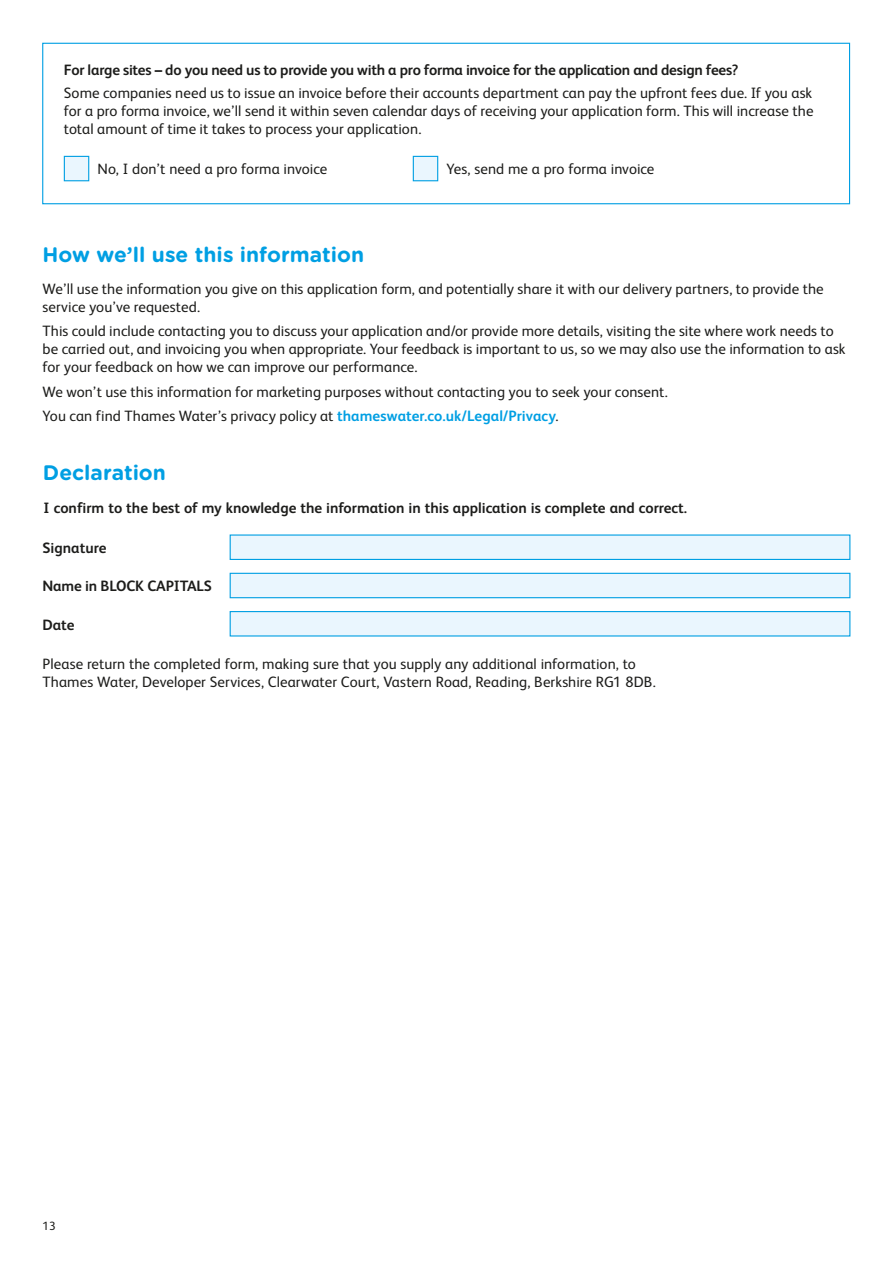
<style>
.page{position:relative;width:893px;height:1263px;background:#fff}
.page>*{position:absolute;margin:0;border:0;box-sizing:border-box;transform-origin:0 0}
.t1{font:700 21px "Gotham Rounded";color:#009fe3}
.t2{font:15px/18px "FS Albert";letter-spacing:.005em;color:#1d1d1b}
.t3{font:700 15px "FS Albert";letter-spacing:-.01em;color:#1d1d1b}
.t4{font:12px "FS Albert";color:#1d1d1b}
.s1{font-weight:700;color:#009fe3}
</style>
<div class="page">
<div style="left:42px;top:43px;width:808px;height:161px;border:1px solid #009fe3"></div>
<div style="left:230px;top:534px;width:620px;height:26px;background:#eaf6fe;border:1px solid #009fe3"></div>
<div style="left:230px;top:573px;width:620px;height:25px;background:#eaf6fe;border:1px solid #009fe3"></div>
<div style="left:230px;top:611px;width:620px;height:25px;background:#eaf6fe;border:1px solid #009fe3"></div>
<div style="left:64px;top:156px;width:25px;height:25px;background:#eaf6fe;border:1px solid #009fe3"></div>
<div style="left:413px;top:156px;width:25px;height:25px;background:#eaf6fe;border:1px solid #009fe3"></div>
<p class="t3" style="left:64px;top:60px;width:676px">For large sites – do you need us to provide you with a pro forma invoice for the application and design fees?</p>
<p class="t2" style="left:64px;top:83px;width:751px;text-align:justify">Some companies need us to issue an invoice before their accounts department can pay the upfront fees due. If you ask for a pro forma invoice, we’ll send it within seven calendar days of receiving your application form. This will increase the total amount of time it takes to process your application.</p>
<p class="t2" style="left:97px;top:159px;width:231px">No, I don’t need a pro forma invoice</p>
<p class="t2" style="left:446px;top:159px;width:210px">Yes, send me a pro forma invoice</p>
<h1 class="t1" style="left:43px;top:239px;width:323px">How we’ll use this information</h1>
<p class="t2" style="left:43px;top:279px;width:783px">We’ll use the information you give on this application form, and potentially share it with our delivery partners, to provide the service you’ve requested.</p>
<p class="t2" style="left:43px;top:321px;width:804px">This could include contacting you to discuss your application and/or provide more details, visiting the site where work needs to be carried out, and invoicing you when appropriate. Your feedback is important to us, so we may also use the information to ask for your feedback on how we can improve our performance.</p>
<p class="t2" style="left:43px;top:378px;width:627px;line-height:24.3px">We won’t use this information for marketing purposes without contacting you to seek your consent.<br>You can find Thames Water’s privacy policy at <span class="s1">thameswater.co.uk/Legal/Privacy</span>.</p>
<h1 class="t1" style="left:43px;top:457px;width:125px">Declaration</h1>
<p class="t3" style="left:44px;top:498px;width:645px">I confirm to the best of my knowledge the information in this application is complete and correct.</p>
<p class="t3" style="left:43px;top:538px;width:65px">Signature</p>
<p class="t3" style="left:43px;top:576px;width:171px">Name in BLOCK CAPITALS</p>
<p class="t3" style="left:43px;top:614px;width:34px">Date</p>
<p class="t2" style="left:43px;top:654px;width:615px">Please return the completed form, making sure that you supply any additional information, to<br>Thames Water, Developer Services, Clearwater Court, Vastern Road, Reading, Berkshire RG1 8DB.</p>
<p class="t4" style="left:43px;top:1217px;width:15px">13</p>
</div>
